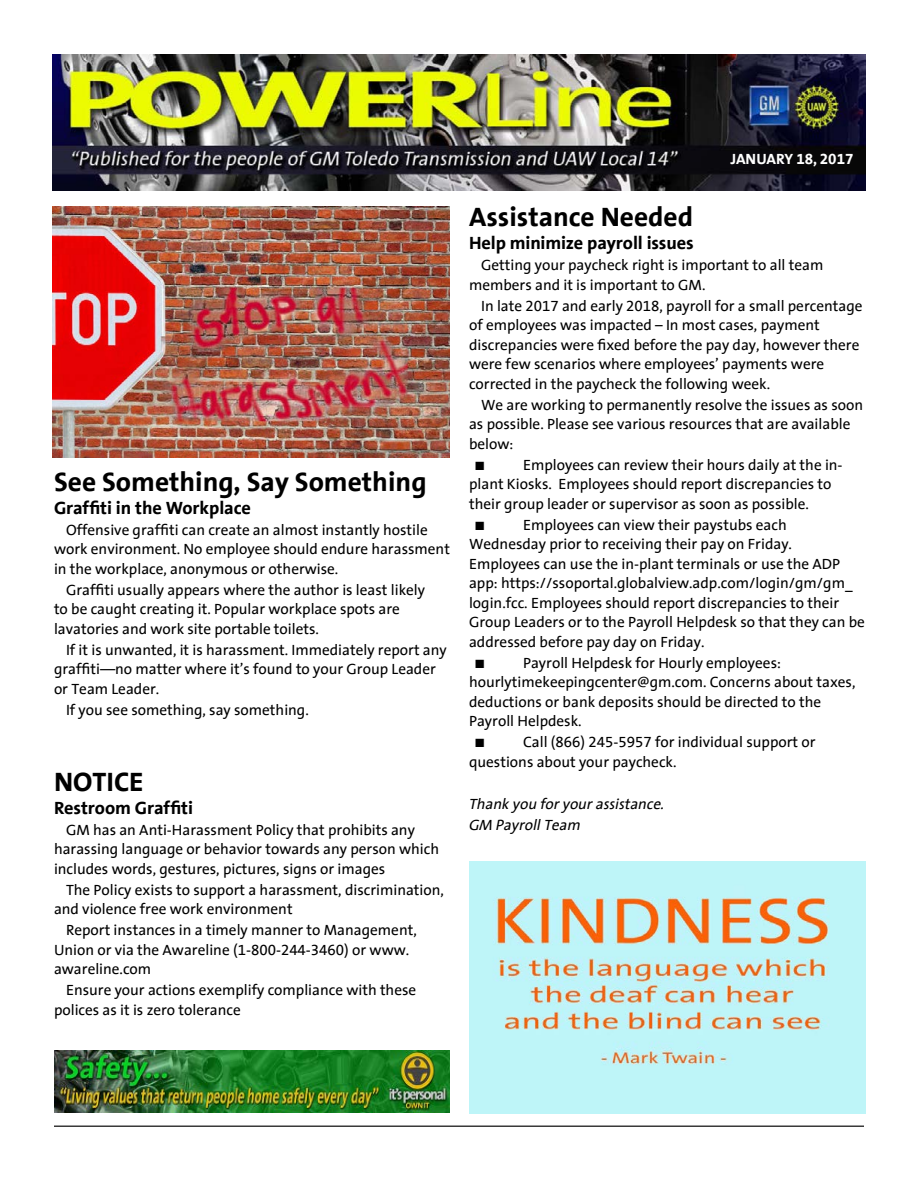
<style>
.page{position:relative;width:918px;height:1188px;background:#fff}
.page>*{position:absolute;margin:0;border:0;box-sizing:border-box;transform-origin:0 0}
.t1{font:700 27px "GM Sans";color:#000}
.t2{font:700 18px "GM Sans";letter-spacing:-.01em;color:#000}
.t3{font:15px/19.5px "GM Sans";color:#000}
.t4{font:italic 15px/21px "GM Sans";color:#000}
.t5{font:700 15px "GM Sans";color:#fff}
</style>
<div class="page">
<img style="left:53px;top:54px;width:812px;height:136px">
<img style="left:54px;top:1050px;width:396px;height:62px">
<hr style="left:54px;top:1126px;width:810px;height:1px;background:#000">
<img style="left:53px;top:206px;width:397px;height:251px">
<img style="left:469px;top:861px;width:397px;height:253px">
<h1 class="t1" style="left:54px;top:465px;width:374px">See Something, Say Something</h1>
<p class="t2" style="left:54px;top:497px;width:198px">Graffiti in the Workplace</p>
<p class="t3" style="left:54px;top:520px;width:397px;text-indent:12px">Offensive graffiti can create an almost instantly hostile work environment. No employee should endure harassment in the workplace, anonymous or otherwise.</p>
<p class="t3" style="left:54px;top:580px;width:373px;text-indent:12px">Graffiti usually appears where the author is least likely to be caught creating it. Popular workplace spots are lavatories and work site portable toilets.</p>
<p class="t3" style="left:54px;top:640px;width:394px;text-indent:12px">If it is unwanted, it is harassment. Immediately report any graffiti—no matter where it’s found to your Group Leader or Team Leader.</p>
<p class="t3" style="left:66px;top:700px;width:244px">If you see something, say something.</p>
<h1 class="t1" style="left:54px;top:765px;width:91px">NOTICE</h1>
<p class="t2" style="left:54px;top:797px;width:141px">Restroom Graffiti</p>
<p class="t3" style="left:54px;top:820px;width:387px;text-indent:12px">GM has an Anti-Harassment Policy that prohibits any harassing language or behavior towards any person which includes words, gestures, pictures, signs or images</p>
<p class="t3" style="left:54px;top:880px;width:392px;text-indent:12px">The Policy exists to support a harassment, discrimination, and violence free work environment</p>
<p class="t3" style="left:54px;top:921px;width:364px;text-indent:12px">Report instances in a timely manner to Management,<br>Union or via the Awareline (1-800-244-3460) or www. awareline.com</p>
<p class="t3" style="left:54px;top:981px;width:364px;text-indent:12px">Ensure your actions exemplify compliance with these polices as it is zero tolerance</p>
<p class="t5" style="left:731px;top:150px;width:124px">JANUARY 18, 2017</p>
<h1 class="t1" style="left:469px;top:201px;width:226px">Assistance Needed</h1>
<p class="t2" style="left:469px;top:232px;width:226px">Help minimize payroll issues</p>
<p class="t3" style="left:469px;top:256px;width:356px;text-indent:12px">Getting your paycheck right is important to all team members and it is important to GM.</p>
<p class="t3" style="left:469px;top:296px;width:395px;text-indent:12px">In late 2017 and early 2018, payroll for a small percentage of employees was impacted – In most cases, payment discrepancies were fixed before the pay day, however there were few scenarios where employees’ payments were corrected in the paycheck the following week.</p>
<p class="t3" style="left:469px;top:395px;width:396px;text-indent:12px">We are working to permanently resolve the issues as soon as possible. Please see various resources that are available below:</p>
<p class="t3" style="left:469px;top:455px;width:23px">¶</p>
<p class="t3" style="left:469px;top:455px;width:375px;text-indent:54px">Employees can review their hours daily at the in&shy;plant Kiosks. Employees should report discrepancies to their group leader or supervisor as soon as possible.</p>
<p class="t3" style="left:469px;top:515px;width:23px">¶</p>
<p class="t3" style="left:469px;top:515px;width:397px;text-indent:54px">Employees can view their paystubs each Wednesday prior to receiving their pay on Friday.<br>Employees can use the in-plant terminals or use the ADP app: https://ssoportal.globalview.adp.com/login/gm/gm_ login.fcc. Employees should report discrepancies to their Group Leaders or to the Payroll Helpdesk so that they can be addressed before pay day on Friday.</p>
<p class="t3" style="left:469px;top:653px;width:23px">¶</p>
<p class="t3" style="left:469px;top:653px;width:388px;text-indent:54px">Payroll Helpdesk for Hourly employees: hourlytimekeepingcenter@gm.com. Concerns about taxes, deductions or bank deposits should be directed to the Payroll Helpdesk.</p>
<p class="t3" style="left:469px;top:733px;width:23px">¶</p>
<p class="t3" style="left:469px;top:733px;width:348px;text-indent:54px">Call (866) 245-5957 for individual support or questions about your paycheck.</p>
<p class="t4" style="left:469px;top:793px;width:197px">Thank you for your assistance.<br>GM Payroll Team</p>
</div>
